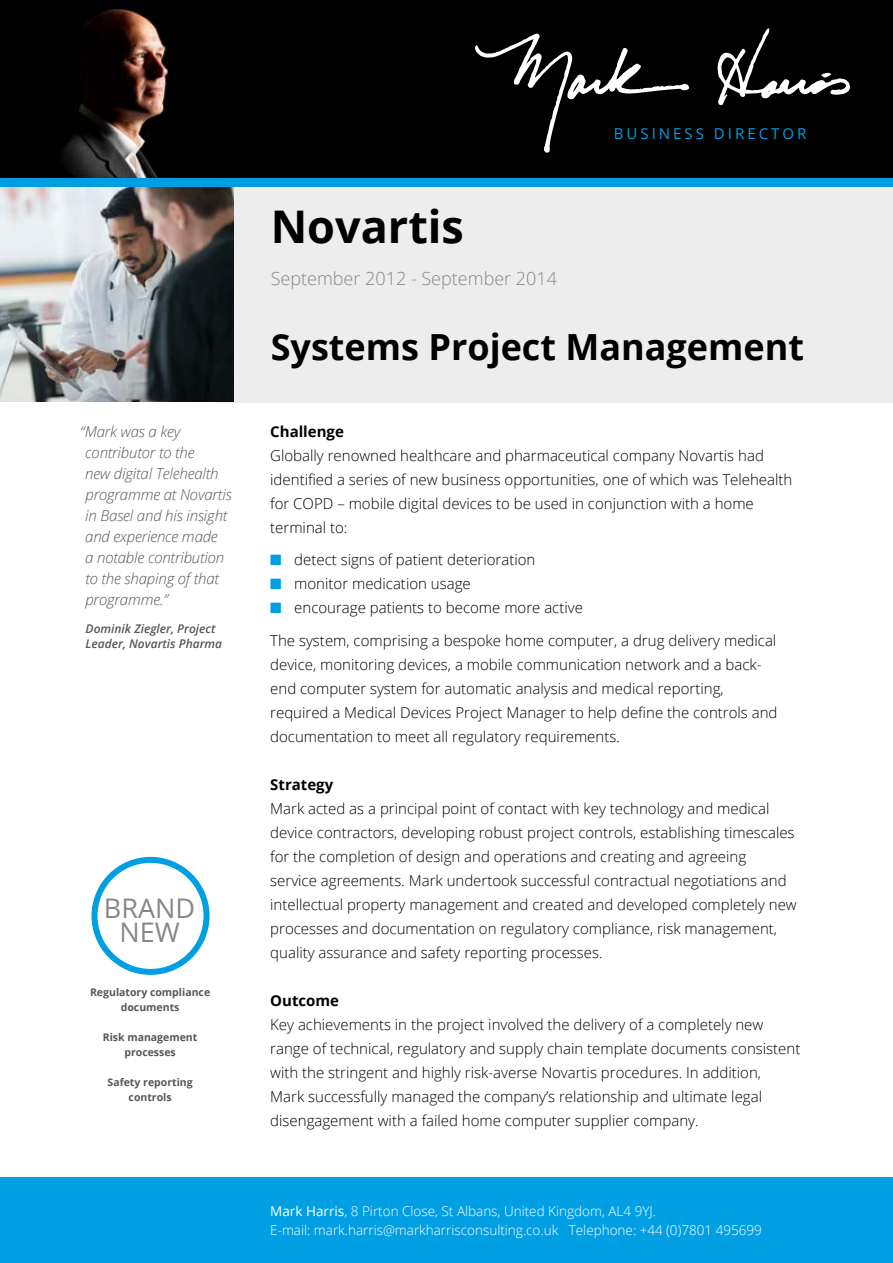
<style>
.page{position:relative;width:893px;height:1263px;background:#fff}
.page>*{position:absolute;margin:0;border:0;box-sizing:border-box;transform-origin:0 0}
.t1{font:700 45px "Open Sans";color:#000}
.t2{font:700 36px "Open Sans";color:#000}
.t3{font:27px/24.3px "Open Sans";color:#878787;text-align:center}
.t4{font:300 18px "Open Sans";color:#878787}
.t5{font:300 15px/24px "Open Sans";color:#000}
.t6{font:italic 300 15px/21px "Open Sans";letter-spacing:-.01em;color:#575756}
.t7{font:700 15px "Open Sans";color:#000}
.t8{font:15px "Open Sans";letter-spacing:.2em;color:#009fe3}
.t9{font:300 13.5px/19.2px "Open Sans";color:#fff}
.t10{font:italic 600 12px/15px "Open Sans";color:#575756}
.t11{font:700 10.5px/15px "Open Sans";color:#575756;text-align:center}
.s1{color:#009fe3}
.s2{font-weight:400}
</style>
<div class="page">
<div style="left:92px;top:857px;width:118px;height:118px;border:6px solid #009fe3;border-radius:50%"></div>
<div style="left:215px;top:187px;width:678px;height:216px;background:#ededed"></div>
<div style="left:0;top:0;width:893px;height:179px;background:#000"></div>
<div style="left:0;top:0;width:893px;height:179px;border:2px solid #000"></div>
<div style="left:0;top:1178px;width:893px;height:85px;background:#009fe3"></div>
<svg style="left:475px;top:33px;width:214px;height:120px"></svg>
<svg style="left:718px;top:28px;width:132px;height:77px"></svg>
<img style="left:0;top:187px;width:233px;height:215px">
<img style="left:0;top:0;width:215px;height:179px">
<div style="left:0;top:179px;width:893px;height:8px;background:#009fe3"></div>
<p class="t6" style="left:85px;top:420px;width:148px;text-indent:-5px">“Mark was a key contributor to the<br>new digital Telehealth programme at Novartis in Basel and his insight and experience made<br>a notable contribution to the shaping of that programme.”</p>
<p class="t10" style="left:86px;top:620px;width:138px">Dominik Ziegler, Project<br>Leader, Novartis Pharma</p>
<h3 class="t3" style="left:104px;top:895px;width:93px">BRAND<br>NEW</h3>
<p class="t11" style="left:90px;top:985px;width:122px">Regulatory compliance documents</p>
<p class="t11" style="left:103px;top:1030px;width:96px">Risk management processes</p>
<p class="t11" style="left:108px;top:1075px;width:87px">Safety reporting controls</p>
<h1 class="t1" style="left:271px;top:194px;width:195px">Novartis</h1>
<p class="t4" style="left:271px;top:266px;width:288px">September 2012 - September 2014</p>
<p class="t8" style="left:614px;top:123px;width:194px">BUSINESS DIRECTOR</p>
<h2 class="t2" style="left:271px;top:322px;width:535px">Systems Project Management</h2>
<p class="t7" style="left:270px;top:421px;width:75px">Challenge</p>
<p class="t5" style="left:270px;top:443px;width:524px">Globally renowned healthcare and pharmaceutical company Novartis had identified a series of new business opportunities, one of which was Telehealth for COPD – mobile digital devices to be used in conjunction with a home terminal to:</p>
<p class="t5" style="left:270px;top:547px;width:267px"><span class="s1">■</span> detect signs of patient deterioration</p>
<p class="t5" style="left:270px;top:571px;width:202px"><span class="s1">■</span> monitor medication usage</p>
<p class="t5" style="left:270px;top:591px;width:508px;line-height:32.5px"><span class="s1">■</span> encourage patients to become more active<br>The system, comprising a bespoke home computer, a drug delivery medical</p>
<p class="t5" style="left:270px;top:652px;width:509px">device, monitoring devices, a mobile communication network and a back&shy;end computer system for automatic analysis and medical reporting, required a Medical Devices Project Manager to help define the controls and documentation to meet all regulatory requirements.</p>
<p class="t7" style="left:270px;top:774px;width:65px">Strategy</p>
<p class="t5" style="left:270px;top:796px;width:528px">Mark acted as a principal point of contact with key technology and medical device contractors, developing robust project controls, establishing timescales for the completion of design and operations and creating and agreeing<br>service agreements. Mark undertook successful contractual negotiations and intellectual property management and created and developed completely new processes and documentation on regulatory compliance, risk management, quality assurance and safety reporting processes.</p>
<p class="t7" style="left:270px;top:990px;width:70px">Outcome</p>
<p class="t5" style="left:270px;top:1012px;width:532px">Key achievements in the project involved the delivery of a completely new range of technical, regulatory and supply chain template documents consistent with the stringent and highly risk-averse Novartis procedures. In addition,<br>Mark successfully managed the company’s relationship and ultimate legal disengagement with a failed home computer supplier company.</p>
<p class="t9" style="left:270px;top:1201px;width:493px"><span class="s2">Mark Harris</span>, 8 Pirton Close, St Albans, United Kingdom, AL4 9YJ.<br>E-mail: mark.harris@markharrisconsulting.co.uk Telephone: +44 (0)7801 495699</p>
</div>
